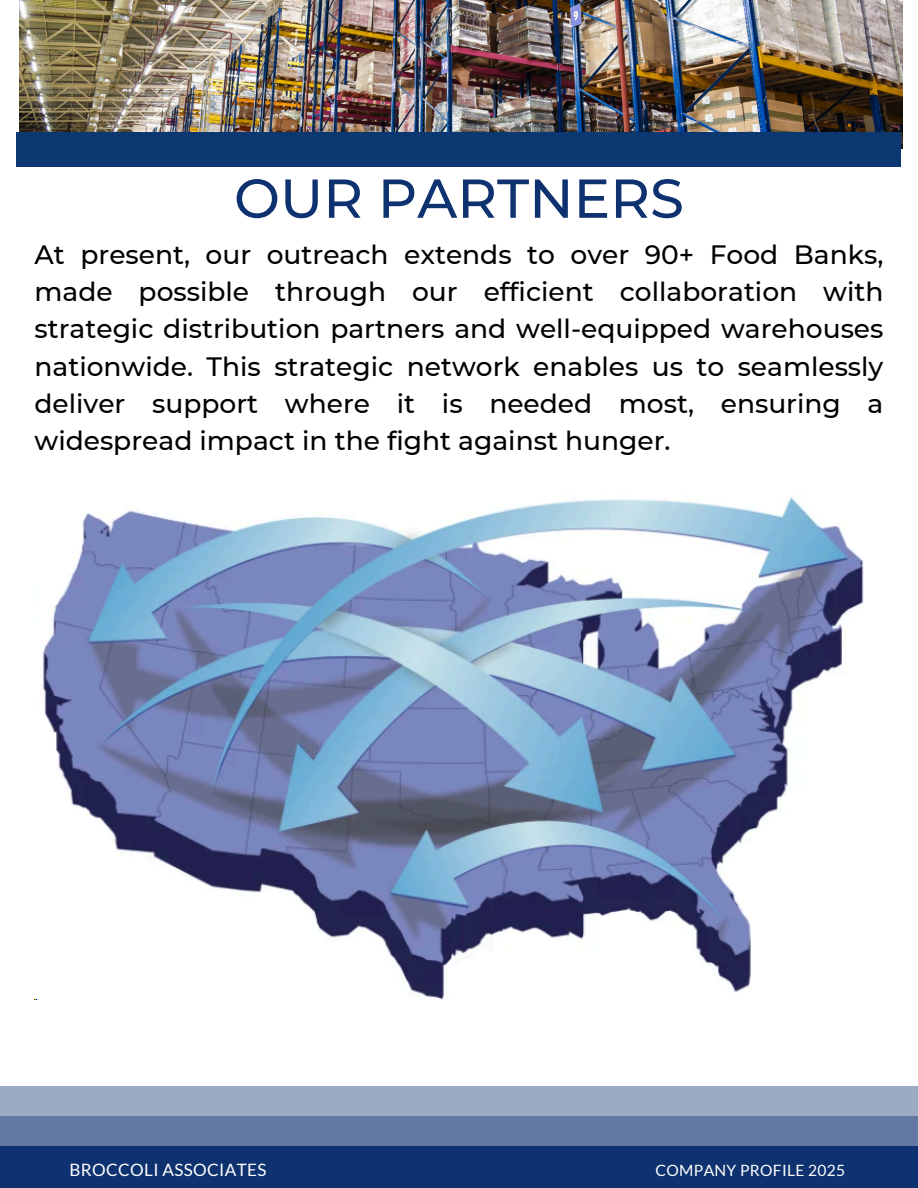
<style>
.page{position:relative;width:918px;height:1188px;background:#fff}
.page>*{position:absolute;margin:0;border:0;box-sizing:border-box;transform-origin:0 0}
.t1{font:500 54.75px "Montserrat";color:#0e316f}
.t2{font:500 26.55px/37.2px "Montserrat";color:#000;text-align:justify}
.t3{font:17.1px "Lato";letter-spacing:.02em;color:#fff}
.t4{font:15.6px "Lato";letter-spacing:.02em;color:#fff}
</style>
<div class="page">
<img style="left:19px;top:0;width:883px;height:149px">
<div style="left:17px;top:132px;width:884px;height:34px;background:#0b3870"></div>
<img style="left:35px;top:497px;width:829px;height:503px">
<div style="left:0;top:1086px;width:918px;height:102px;background:#9caac4"></div>
<div style="left:0;top:1116px;width:918px;height:72px;background:#6278a1"></div>
<div style="left:0;top:1147px;width:918px;height:41px;background:#0e316f"></div>
<p class="t1" style="left:234px;top:165px;width:451px">OUR PARTNERS</p>
<h1 class="t2" style="left:35px;top:236px;width:850px">At present, our outreach extends to over 90+ Food Banks, made possible through our efficient collaboration with strategic distribution partners and well-equipped warehouses nationwide. This strategic network enables us to seamlessly deliver support where it is needed most, ensuring a widespread impact in the fight against hunger.</h1>
<h2 class="t3" style="left:70px;top:1159px;width:198px">BROCCOLI ASSOCIATES</h2>
<p class="t4" style="left:656px;top:1160px;width:191px">COMPANY PROFILE 2025</p>
</div>
